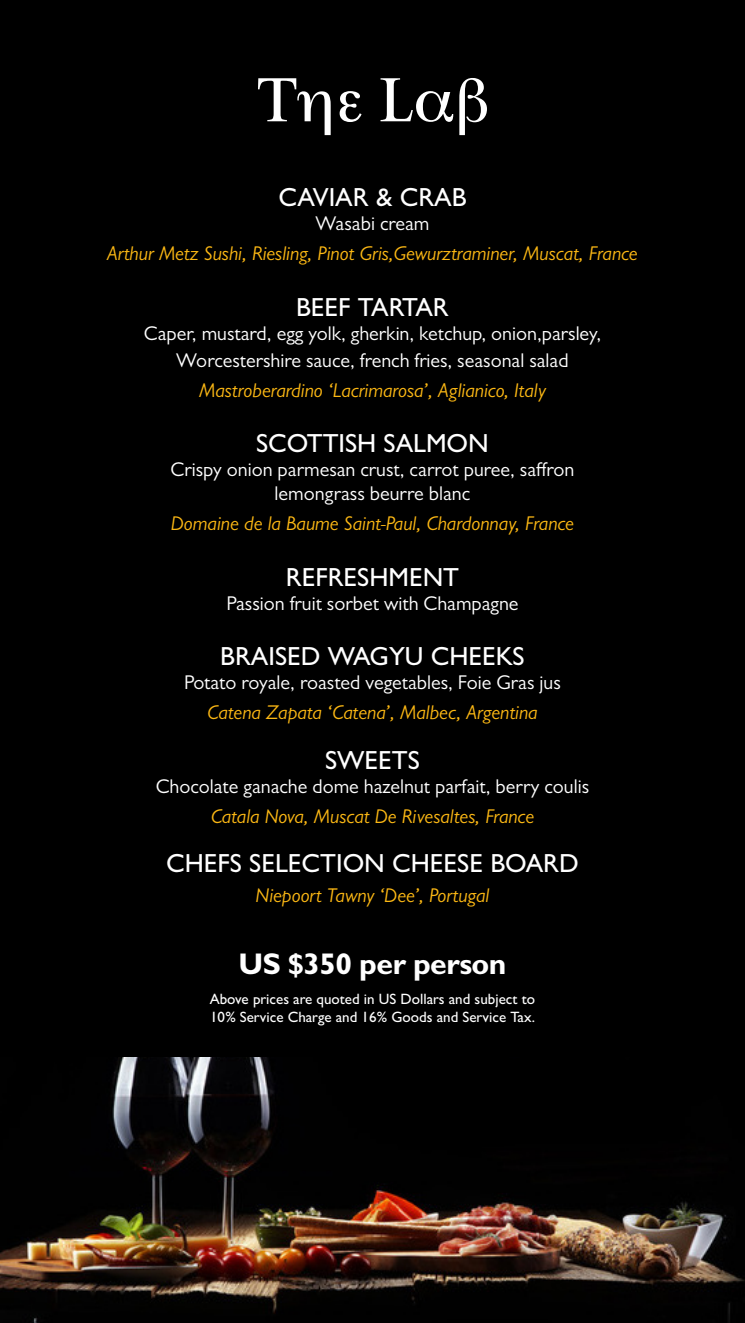
<style>
.page{position:relative;width:745px;height:1323px;background:#fff}
.page>*{position:absolute;margin:0;border:0;box-sizing:border-box;transform-origin:0 0}
.t1{font:700 30px "Gill Sans";letter-spacing:-.02em;color:#fff}
.t2{font:500 26.25px "Gill Sans";color:#fff}
.t3{font:20px "Gill Sans";color:#fff}
.t4{font:italic 20px "Gill Sans";color:#fcb814}
.t5{font:500 15px "Gill Sans";color:#fff}
</style>
<div class="page">
<img style="left:0;top:1056px;width:744px;height:267px">
<div style="left:0;top:0;width:744px;height:1056px;background:#000"></div>
<svg style="left:258px;top:78px;width:72px;height:57px"></svg>
<svg style="left:339px;top:91px;width:22px;height:31px"></svg>
<svg style="left:459px;top:78px;width:27px;height:57px"></svg>
<svg style="left:380px;top:78px;width:73px;height:44px"></svg>
<p class="t2" style="left:278px;top:182px;width:189px">CAVIAR &amp; CRAB</p>
<p class="t3" style="left:315px;top:212px;width:115px">Wasabi cream</p>
<p class="t4" style="left:107px;top:242px;width:532px">Arthur Metz Sushi, Riesling, Pinot Gris,Gewurztraminer, Muscat, France</p>
<p class="t2" style="left:296px;top:291px;width:154px">BEEF TARTAR</p>
<p class="t3" style="left:144px;top:321px;width:458px">Caper, mustard, egg yolk, gherkin, ketchup, onion,parsley,</p>
<p class="t3" style="left:176px;top:348px;width:393px">Worcestershire sauce, french fries, seasonal salad</p>
<p class="t4" style="left:199px;top:378px;width:348px">Mastroberardino ‘Lacrimarosa’, Aglianico, Italy</p>
<p class="t2" style="left:256px;top:428px;width:234px">SCOTTISH SALMON</p>
<p class="t3" style="left:170px;top:458px;width:405px">Crispy onion parmesan crust, carrot puree, saffron</p>
<p class="t3" style="left:274px;top:482px;width:197px">lemongrass beurre blanc</p>
<p class="t4" style="left:171px;top:512px;width:404px">Domaine de la Baume Saint-Paul, Chardonnay, France</p>
<p class="t2" style="left:286px;top:561px;width:175px">REFRESHMENT</p>
<p class="t3" style="left:226px;top:591px;width:293px">Passion fruit sorbet with Champagne</p>
<p class="t2" style="left:220px;top:641px;width:306px">BRAISED WAGYU CHEEKS</p>
<p class="t3" style="left:184px;top:671px;width:378px">Potato royale, roasted vegetables, Foie Gras jus</p>
<p class="t4" style="left:207px;top:701px;width:332px">Catena Zapata ‘Catena’, Malbec, Argentina</p>
<p class="t2" style="left:325px;top:744px;width:96px">SWEETS</p>
<p class="t3" style="left:156px;top:774px;width:434px">Chocolate ganache dome hazelnut parfait, berry coulis</p>
<p class="t4" style="left:210px;top:804px;width:325px">Catala Nova, Muscat De Rivesaltes, France</p>
<p class="t2" style="left:166px;top:848px;width:414px">CHEFS SELECTION CHEESE BOARD</p>
<p class="t4" style="left:255px;top:884px;width:235px">Niepoort Tawny ‘Dee’, Portugal</p>
<p class="t1" style="left:238px;top:945px;width:269px">US $350 per person</p>
<p class="t5" style="left:210px;top:990px;width:327px">Above prices are quoted in US Dollars and subject to</p>
<p class="t5" style="left:210px;top:1008px;width:326px">10% Service Charge and 16% Goods and Service Tax.</p>
</div>
